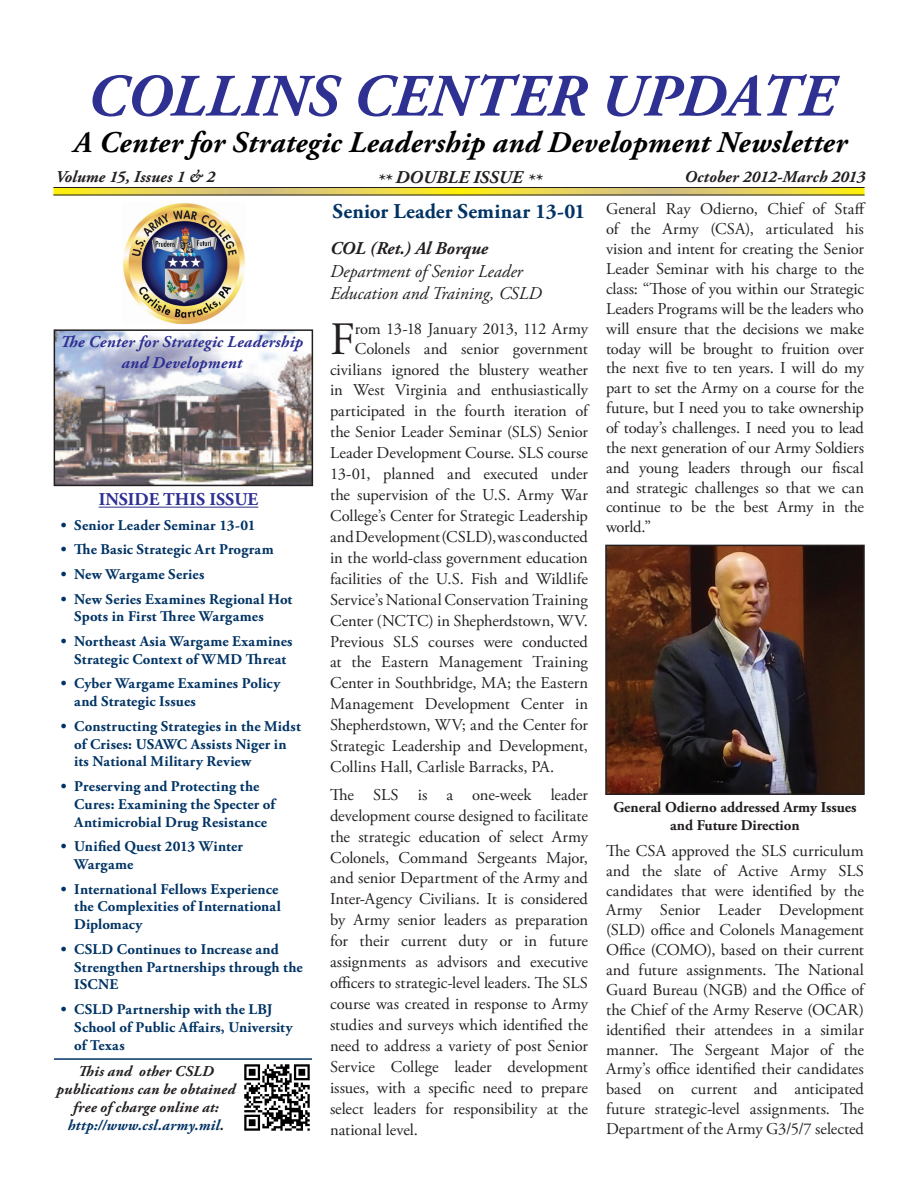
<style>
.page{position:relative;width:918px;height:1188px;background:#fff}
.page>*{position:absolute;margin:0;border:0;box-sizing:border-box;transform-origin:0 0}
.t1{font:italic 700 60px "Adobe Garamond Pro";letter-spacing:.005em;color:#2e3092}
.Article_paragraph{font:46.35px "Adobe Garamond Pro";color:#231f20}
.t2{font:italic 700 30px "Adobe Garamond Pro";letter-spacing:.01em;color:#000}
.Article_headline{font:700 21px "Adobe Garamond Pro";letter-spacing:.005em;color:#003364}
.Author_byline{font:italic 18px/22.6px "Adobe Garamond Pro";color:#231f20}
.Author{font:italic 700 18px "Adobe Garamond Pro";color:#231f20}
.t3{font:700 18px "Adobe Garamond Pro";color:#2e3092}
.Article_paragraph-2{font:16.5px/19.8px "Adobe Garamond Pro";letter-spacing:-.005em;color:#231f20;text-align:justify}
.t4{font:italic 700 16.5px/21px "Adobe Garamond Pro";letter-spacing:.015em;color:#2e3092;text-align:center}
.t5{font:italic 700 16.5px "Adobe Garamond Pro";letter-spacing:.005em;color:#231f20}
.Article_paragraph-3{font:italic 700 15px/18px "Adobe Garamond Pro";letter-spacing:.015em;color:#231f20;text-align:center}
.t6{font:700 15px/18px "Adobe Garamond Pro";color:#231f20;text-align:center}
.t7{font:700 14.85px/17.9px "Adobe Garamond Pro";letter-spacing:.015em;color:#003364}
.s1{color:#003364}
</style>
<div class="page">
<img style="left:123px;top:203px;width:122px;height:122px">
<svg style="left:53px;top:188px;width:406px;height:7px;background:#d9c850"></svg>
<svg style="left:459px;top:188px;width:406px;height:7px;background:#d9c850"></svg>
<hr style="left:53px;top:195px;width:812px;height:1px;background:#231f20">
<hr style="left:53px;top:187px;width:812px;height:1px;background:#231f20">
<img style="left:57px;top:332px;width:253px;height:151px">
<div style="left:54px;top:329px;width:259px;height:157px;border:2px solid #231f20"></div>
<hr style="left:99px;top:507px;width:159px;height:1px;background:#2e3092">
<img style="left:244px;top:1064px;width:66px;height:67px">
<img style="left:608px;top:548px;width:254px;height:244px">
<div style="left:605px;top:545px;width:260px;height:250px;border:2px solid #231f20"></div>
<hr style="left:54px;top:1058px;width:258px;height:2px;background:#003364">
<h1 class="t1" style="left:87px;top:62px;width:749px">COLLINS CENTER UPDATE</h1>
<h3 class="t2" style="left:74px;top:125px;width:775px">A Center for Strategic Leadership and Development Newsletter</h3>
<p class="Author" style="left:377px;top:167px;width:166px">** DOUBLE ISSUE **</p>
<p class="t5" style="left:56px;top:167px;width:161px">Volume 15, Issues 1 &amp; 2</p>
<p class="t5" style="left:684px;top:167px;width:182px">October 2012-March 2013</p>
<p class="t4" style="left:61px;top:332px;width:244px">The Center for Strategic Leadership and Development</p>
<p class="t3" style="left:99px;top:489px;width:161px">INSIDE THIS ISSUE</p>
<p class="t7" style="left:61px;top:517px;width:196px">• Senior Leader Seminar 13-01</p>
<p class="t7" style="left:61px;top:541px;width:214px">• The Basic Strategic Art Program</p>
<p class="t7" style="left:61px;top:566px;width:145px">• New Wargame Series</p>
<p class="t7" style="left:74px;top:590px;width:220px;text-indent:-14px">• New Series Examines Regional Hot<br>Spots in First Three Wargames</p>
<p class="t7" style="left:61px;top:633px;width:233px;text-align:center">• Northeast Asia Wargame Examines<br>Strategic Context of WMD Threat</p>
<p class="t7" style="left:74px;top:675px;width:208px;text-indent:-14px">• Cyber Wargame Examines Policy and Strategic Issues</p>
<p class="t7" style="left:74px;top:717px;width:228px;text-indent:-14px">• Constructing Strategies in the Midst of Crises: USAWC Assists Niger in its National Military Review</p>
<p class="t7" style="left:74px;top:778px;width:202px;text-indent:-14px">• Preserving and Protecting the<br>Cures: Examining the Specter of<br>Antimicrobial Drug Resistance</p>
<p class="t7" style="left:74px;top:838px;width:170px;text-indent:-14px">• Unified Quest 2013 Winter<br>Wargame</p>
<p class="t7" style="left:74px;top:880px;width:208px;text-indent:-14px">• International Fellows Experience the Complexities of International<br>Diplomacy</p>
<p class="t7" style="left:74px;top:940px;width:230px;text-indent:-14px">• CSLD Continues to Increase and<br>Strengthen Partnerships through the<br>ISCNE</p>
<p class="t7" style="left:74px;top:1001px;width:220px;text-indent:-14px">• CSLD Partnership with the LBJ<br>School of Public Affairs, University of Texas</p>
<p class="Article_paragraph-3" style="left:57px;top:1062px;width:180px">This and other CSLD publications can be obtained free of charge online at: <span class="s1">http://www.csl.army.mil</span>.</p>
<p class="Article_headline" style="left:333px;top:199px;width:254px">Senior Leader Seminar 13-01</p>
<p class="Author" style="left:330px;top:238px;width:160px">COL (Ret.) Al Borque</p>
<p class="Author_byline" style="left:330px;top:260px;width:213px">Department of Senior Leader<br>Education and Training, CSLD</p>
<p class="Article_paragraph" style="left:330px;top:311px;width:26px">F</p>
<p class="Article_paragraph-2" style="left:355px;top:319px;width:235px">rom 13-18 January 2013, 112 Army</p>
<p class="Article_paragraph-2" style="left:355px;top:339px;width:235px">Colonels and senior government</p>
<p class="Article_paragraph-2" style="left:330px;top:360px;width:260px">civilians ignored the blustery weather</p>
<p class="Article_paragraph-2" style="left:330px;top:381px;width:260px">in West Virginia and enthusiastically</p>
<p class="Article_paragraph-2" style="left:330px;top:402px;width:260px">participated in the fourth iteration of</p>
<p class="Article_paragraph-2" style="left:330px;top:423px;width:260px">the Senior Leader Seminar (SLS) Senior</p>
<p class="Article_paragraph-2" style="left:330px;top:444px;width:260px">Leader Development Course. SLS course</p>
<p class="Article_paragraph-2" style="left:330px;top:465px;width:260px">13-01, planned and executed under</p>
<p class="Article_paragraph-2" style="left:330px;top:486px;width:260px">the supervision of the U.S. Army War</p>
<p class="Article_paragraph-2" style="left:330px;top:506px;width:259px">College’s Center for Strategic Leadership</p>
<p class="Article_paragraph-2" style="left:330px;top:527px;width:259px">and Development (CSLD), was conducted</p>
<p class="Article_paragraph-2" style="left:330px;top:548px;width:259px">in the world-class government education</p>
<p class="Article_paragraph-2" style="left:330px;top:569px;width:260px">facilities of the U.S. Fish and Wildlife</p>
<p class="Article_paragraph-2" style="left:330px;top:590px;width:259px">Service’s National Conservation Training</p>
<p class="Article_paragraph-2" style="left:330px;top:611px;width:260px">Center (NCTC) in Shepherdstown, WV.</p>
<p class="Article_paragraph-2" style="left:330px;top:632px;width:259px">Previous SLS courses were conducted</p>
<p class="Article_paragraph-2" style="left:330px;top:653px;width:260px">at the Eastern Management Training</p>
<p class="Article_paragraph-2" style="left:330px;top:674px;width:260px">Center in Southbridge, MA; the Eastern</p>
<p class="Article_paragraph-2" style="left:330px;top:695px;width:260px">Management Development Center in</p>
<p class="Article_paragraph-2" style="left:330px;top:716px;width:259px">Shepherdstown, WV; and the Center for</p>
<p class="Article_paragraph-2" style="left:330px;top:737px;width:259px">Strategic Leadership and Development,</p>
<p class="Article_paragraph-2" style="left:330px;top:758px;width:226px">Collins Hall, Carlisle Barracks, PA.</p>
<p class="Article_paragraph-2" style="left:330px;top:785px;width:260px;line-height:20.9px">The SLS is a one-week leader development course designed to facilitate the strategic education of select Army Colonels, Command Sergeants Major, and senior Department of the Army and Inter-Agency Civilians. It is considered by Army senior leaders as preparation for their current duty or in future assignments as advisors and executive officers to strategic-level leaders. The SLS course was created in response to Army studies and surveys which identified the need to address a variety of post Senior Service College leader development issues, with a specific need to prepare select leaders for responsibility at the national level.</p>
<p class="Article_paragraph-2" style="left:606px;top:200px;width:261px">General Ray Odierno, Chief of Staff of the Army (CSA), articulated his vision and intent for creating the Senior Leader Seminar with his charge to the class: “Those of you within our Strategic Leaders Programs will be the leaders who will ensure that the decisions we make today will be brought to fruition over the next five to ten years. I will do my part to set the Army on a course for the future, but I need you to take ownership of today’s challenges. I need you to lead the next generation of our Army Soldiers and young leaders through our fiscal and strategic challenges so that we can continue to be the best Army in the world.”</p>
<p class="t6" style="left:613px;top:799px;width:245px">General Odierno addressed Army Issues and Future Direction</p>
<p class="Article_paragraph-2" style="left:606px;top:841px;width:260px">The CSA approved the SLS curriculum and the slate of Active Army SLS candidates that were identified by the Army Senior Leader Development (SLD) office and Colonels Management Office (COMO), based on their current and future assignments. The National Guard Bureau (NGB) and the Office of the Chief of the Army Reserve (OCAR) identified their attendees in a similar manner. The Sergeant Major of the Army’s office identified their candidates based on current and anticipated future strategic-level assignments. The Department of the Army G3/5/7 selected</p>
</div>
